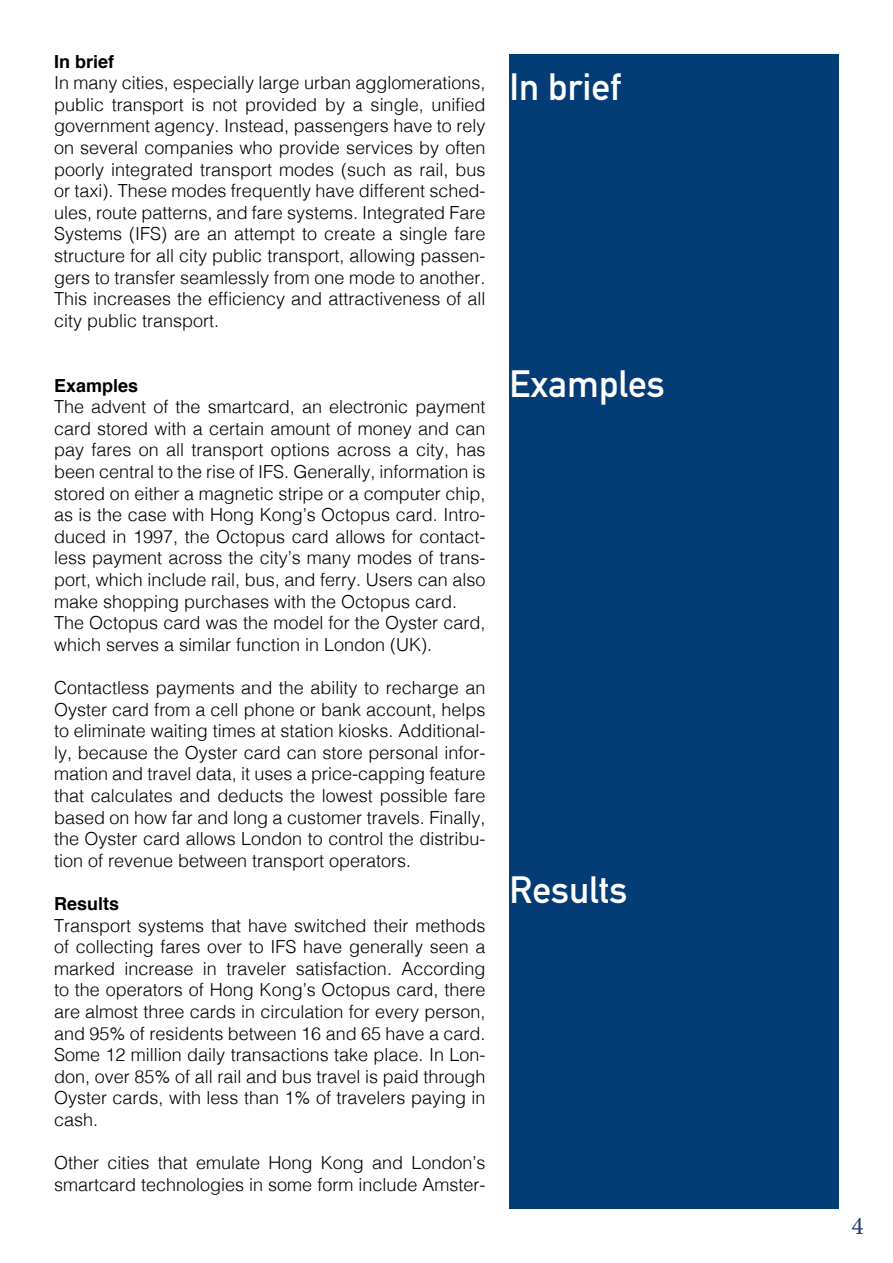
<style>
.page{position:relative;width:893px;height:1263px;background:#fff}
.page>*{position:absolute;margin:0;border:0;box-sizing:border-box;transform-origin:0 0}
.t1{font:700 37.5px "DIN Alternate";color:#fff}
.t2{font:25.5px "Minion Pro";color:#1b3f73}
.t3{font:300 18px/21.6px "Helvetica";color:#000;text-align:justify}
.t4{font:700 18px "Helvetica";color:#000}
</style>
<div class="page">
<div style="left:509px;top:54px;width:330px;height:1155px;background:#043c75"></div>
<p class="t4" style="left:54px;top:47px;width:62px">In brief</p>
<p class="t3" style="left:54px;top:71px;width:433px">In many cities, especially large urban agglomerations, public transport is not provided by a single, unified government agency. Instead, passengers have to rely on several companies who provide services by often poorly integrated transport modes (such as rail, bus or taxi). These modes frequently have different sched&shy;ules, route patterns, and fare systems. Integrated Fare Systems (IFS) are an attempt to create a single fare structure for all city public transport, allowing passen&shy;gers to transfer seamlessly from one mode to another.<br>This increases the efficiency and attractiveness of all city public transport.</p>
<p class="t4" style="left:54px;top:371px;width:86px">Examples</p>
<p class="t3" style="left:54px;top:395px;width:433px">The advent of the smartcard, an electronic payment card stored with a certain amount of money and can pay fares on all transport options across a city, has been central to the rise of IFS. Generally, information is stored on either a magnetic stripe or a computer chip, as is the case with Hong Kong’s Octopus card. Intro&shy;duced in 1997, the Octopus card allows for contact&shy;less payment across the city’s many modes of trans&shy;port, which include rail, bus, and ferry. Users can also make shopping purchases with the Octopus card.</p>
<p class="t3" style="left:54px;top:611px;width:433px">The Octopus card was the model for the Oyster card, which serves a similar function in London (UK).</p>
<p class="t3" style="left:54px;top:675px;width:433px">Contactless payments and the ability to recharge an Oyster card from a cell phone or bank account, helps to eliminate waiting times at station kiosks. Additional&shy;ly, because the Oyster card can store personal infor&shy;mation and travel data, it uses a price-capping feature that calculates and deducts the lowest possible fare based on how far and long a customer travels. Finally, the Oyster card allows London to control the distribu&shy;tion of revenue between transport operators.</p>
<p class="t4" style="left:54px;top:889px;width:67px">Results</p>
<p class="t3" style="left:54px;top:913px;width:433px">Transport systems that have switched their methods of collecting fares over to IFS have generally seen a marked increase in traveler satisfaction. According to the operators of Hong Kong’s Octopus card, there are almost three cards in circulation for every person, and 95% of residents between 16 and 65 have a card.<br>Some 12 million daily transactions take place. In Lon&shy;don, over 85% of all rail and bus travel is paid through Oyster cards, with less than 1% of travelers paying in cash.</p>
<p class="t3" style="left:54px;top:1151px;width:433px">Other cities that emulate Hong Kong and London’s smartcard technologies in some form include Amster-</p>
<p class="t1" style="left:509px;top:58px;width:113px">In brief</p>
<p class="t1" style="left:509px;top:355px;width:157px">Examples</p>
<p class="t1" style="left:509px;top:861px;width:119px">Results</p>
<p class="t2" style="left:851px;top:1208px;width:14px">4</p>
</div>
